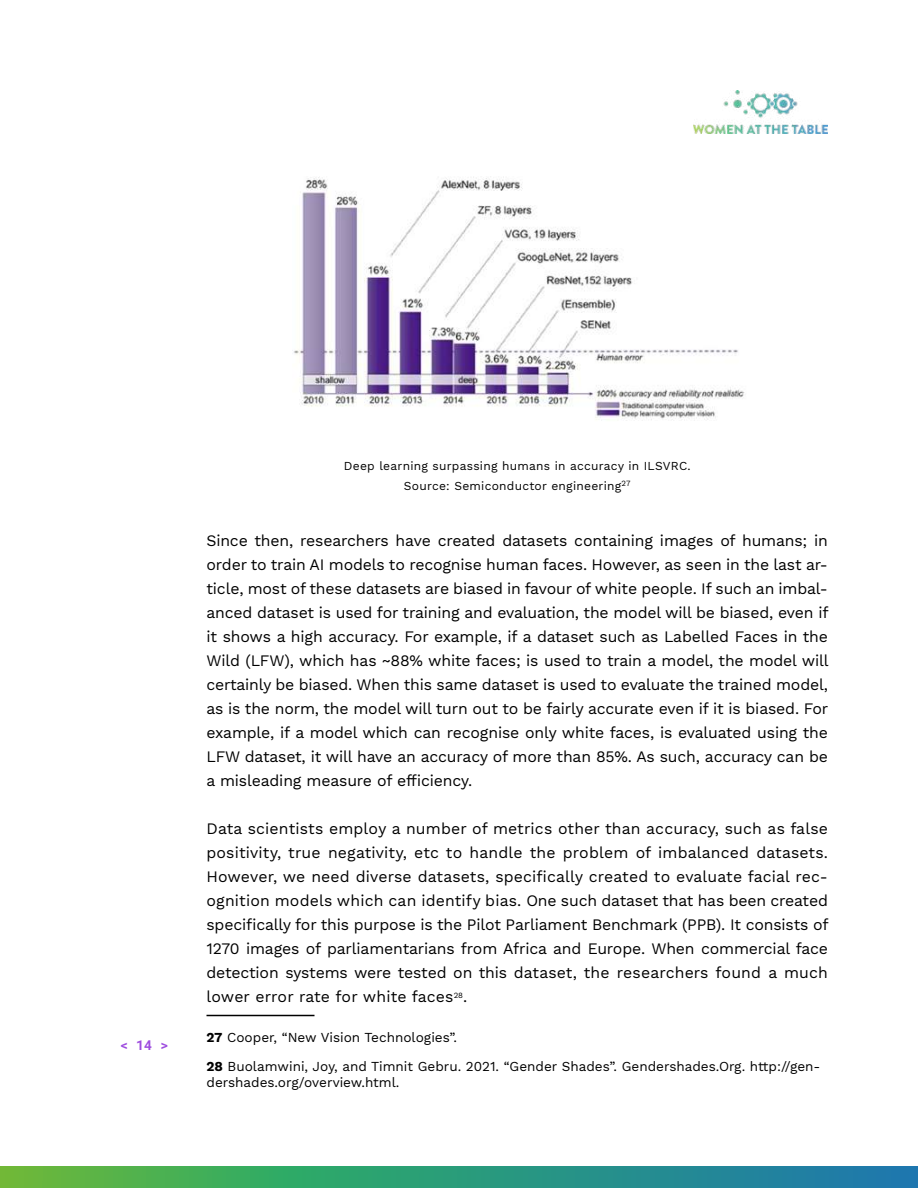
<style>
.page{position:relative;width:918px;height:1188px;background:#fff}
.page>*{position:absolute;margin:0;border:0;box-sizing:border-box;transform-origin:0 0}
.t1{font:15.75px/24px "Work Sans";letter-spacing:-.01em;color:#000;text-align:justify}
.t2{font:13.5px/28.5px "Work Sans";color:#000}
.t3{font:700 13.5px "Roboto Mono";color:#9e4ddf}
.t4{font:12px/20.4px "Work Sans";letter-spacing:.02em;color:#000;text-align:center}
.s1{font-weight:700}
</style>
<div class="page">
<svg style="left:1px;top:1166px;width:916px;height:22px;background:#329a78"></svg>
<img style="left:693px;top:90px;width:135px;height:44px">
<img style="left:294px;top:176px;width:451px;height:245px">
<hr style="left:207px;top:1015px;width:108px;height:1px;background:#000">
<p class="t3" style="left:120px;top:1036px;width:50px">&lt; 14 &gt;</p>
<p class="t4" style="left:344px;top:456px;width:348px">Deep learning surpassing humans in accuracy in ILSVRC.<br>Source: Semiconductor engineering<sup>27</sup></p>
<p class="t1" style="left:207px;top:529px;width:624px">Since then, researchers have created datasets containing images of humans; in order to train AI models to recognise human faces. However, as seen in the last ar&shy;ticle, most of these datasets are biased in favour of white people. If such an imbal&shy;anced dataset is used for training and evaluation, the model will be biased, even if it shows a high accuracy. For example, if a dataset such as Labelled Faces in the Wild (LFW), which has ~88% white faces; is used to train a model, the model will certainly be biased. When this same dataset is used to evaluate the trained model, as is the norm, the model will turn out to be fairly accurate even if it is biased. For example, if a model which can recognise only white faces, is evaluated using the LFW dataset, it will have an accuracy of more than 85%. As such, accuracy can be a misleading measure of efficiency.</p>
<p class="t1" style="left:207px;top:817px;width:624px">Data scientists employ a number of metrics other than accuracy, such as false positivity, true negativity, etc to handle the problem of imbalanced datasets.<br>However, we need diverse datasets, specifically created to evaluate facial rec&shy;ognition models which can identify bias. One such dataset that has been created specifically for this purpose is the Pilot Parliament Benchmark (PPB). It consists of 1270 images of parliamentarians from Africa and Europe. When commercial face detection systems were tested on this dataset, the researchers found a much lower error rate for white faces<sup>28</sup>.</p>
<p class="t2" style="left:207px;top:1024px;width:616px"><span class="s1">27</span> Cooper, “New Vision Technologies”.<br><span class="s1">28</span> Buolamwini, Joy, and Timnit Gebru. 2021. “Gender Shades”. Gendershades.Org. http://gen-</p>
<p class="t2" style="left:207px;top:1069px;width:195px">dershades.org/overview.html.</p>
</div>
